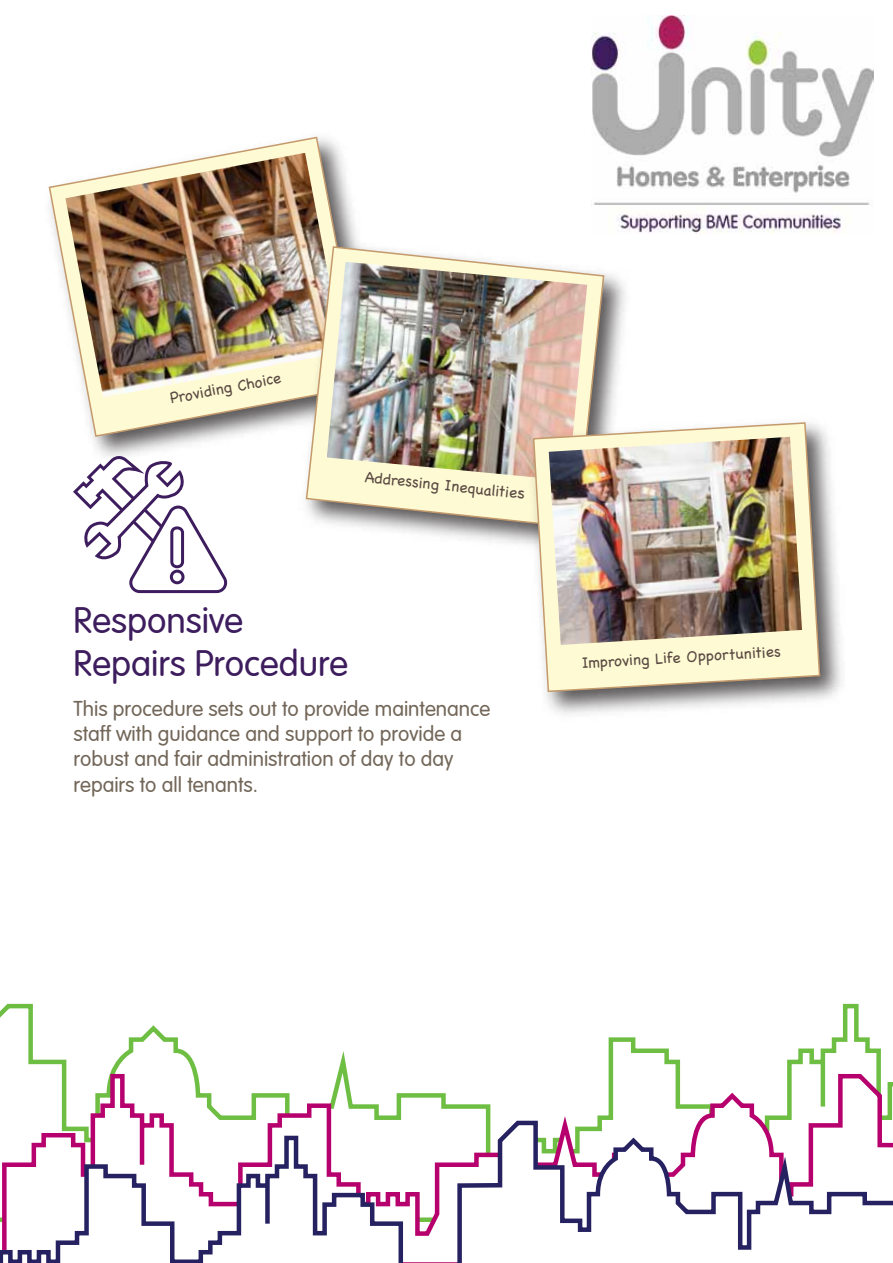
<style>
.page{position:relative;width:893px;height:1263px;background:#fff}
.page>*{position:absolute;margin:0;border:0;box-sizing:border-box;transform-origin:0 0}
.t1{font:300 36px/43.2px "VAG Rounded";color:#3d1d5d}
.t2{font:300 21px/25.2px "VAG Rounded";color:#726658}
.t3{font:15.45px "Chalkboard";color:#5a4a42}
</style>
<div class="page">
<svg style="left:0;top:1003px;width:881px;height:69px"></svg>
<svg style="left:61px;top:1072px;width:832px;height:191px"></svg>
<svg style="left:455px;top:1118px;width:438px;height:145px"></svg>
<svg style="left:0;top:1133px;width:405px;height:130px"></svg>
<svg style="left:48px;top:136px;width:312px;height:302px"></svg>
<img style="left:65px;top:153px;width:278px;height:245px">
<img style="left:294px;top:234px;width:331px;height:310px">
<svg style="left:305px;top:245px;width:300px;height:284px"></svg>
<img style="left:327px;top:262px;width:260px;height:218px">
<img style="left:521px;top:410px;width:320px;height:304px">
<svg style="left:532px;top:421px;width:289px;height:272px;background:#e3ddc2"></svg>
<img style="left:591px;top:16px;width:282px;height:217px">
<img style="left:549px;top:437px;width:253px;height:208px">
<svg style="left:73px;top:454px;width:155px;height:140px"></svg>
<p class="t3" style="left:168px;top:390px;width:114px;rotate:-11deg">Providing Choice</p>
<p class="t3" style="left:366px;top:468px;width:162px;rotate:6deg">Addressing Inequalities</p>
<p class="t1" style="left:74px;top:600px;width:276px">Responsive<br>Repairs Procedure</p>
<p class="t2" style="left:73px;top:697px;width:418px">This procedure sets out to provide maintenance staff with guidance and support to provide a robust and fair administration of day to day repairs to all tenants.</p>
<p class="t3" style="left:581px;top:653px;width:201px;rotate:-3deg">Improving Life Opportunities</p>
</div>
